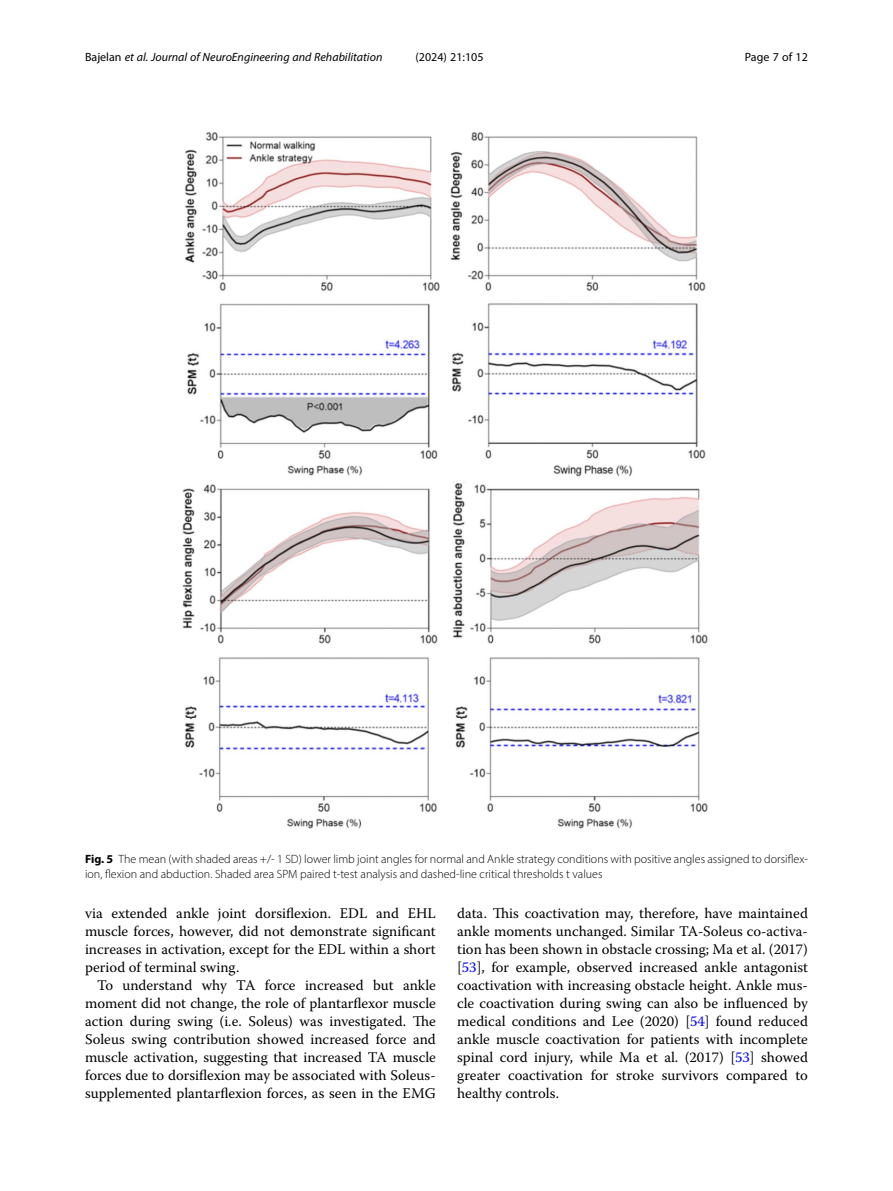
<style>
.page{position:relative;width:893px;height:1191px;background:#fff}
.page>*{position:absolute;margin:0;border:0;box-sizing:border-box;transform-origin:0 0}
.Body_Text_Indent{font:14.7px/18px "Warnock Pro";color:#000;text-align:justify}
.Figure_Caption{font:300 12px/15px "Myriad Pro";color:#000}
.t1{font:italic 12px "Myriad Pro";color:#000}
.t2{font:12px "Myriad Pro";color:#000}
.s1{font-style:normal}
.s2{font-weight:700}
.s3{color:#00f}
</style>
<div class="page">
<img style="left:182px;top:132px;width:526px;height:697px">
<p class="t1" style="left:85px;top:50px;width:299px"><span class="s1">Bajelan</span> et al. Journal of NeuroEngineering and Rehabilitation</p>
<p class="t2" style="left:415px;top:50px;width:70px">(2024) 21:105</p>
<p class="t2" style="left:745px;top:50px;width:65px">Page 7 of 12</p>
<p class="Figure_Caption" style="left:85px;top:851px;width:724px"><span class="s2">Fig. 5</span> The mean (with shaded areas +/- 1 SD) lower limb joint angles for normal and Ankle strategy conditions with positive angles assigned to dorsiflex&shy;ion, flexion and abduction. Shaded area SPM paired t-test analysis and dashed-line critical thresholds t values</p>
<p class="Body_Text_Indent" style="left:85px;top:904px;width:352px">via extended ankle joint dorsiflexion. EDL and EHL muscle forces, however, did not demonstrate significant increases in activation, except for the EDL within a short period of terminal swing.</p>
<p class="Body_Text_Indent" style="left:85px;top:976px;width:352px;text-indent:12px">To understand why TA force increased but ankle moment did not change, the role of plantarflexor muscle action during swing (i.e. Soleus) was investigated. The Soleus swing contribution showed increased force and muscle activation, suggesting that increased TA muscle forces due to dorsiflexion may be associated with Soleus&shy;supplemented plantarflexion forces, as seen in the EMG</p>
<p class="Body_Text_Indent" style="left:457px;top:904px;width:352px">data. This coactivation may, therefore, have maintained ankle moments unchanged. Similar TA-Soleus co-activa&shy;tion has been shown in obstacle crossing; Ma et al. (2017) [<span class="s3">53</span>], for example, observed increased ankle antagonist coactivation with increasing obstacle height. Ankle mus&shy;cle coactivation during swing can also be influenced by medical conditions and Lee (2020) [<span class="s3">54</span>] found reduced ankle muscle coactivation for patients with incomplete spinal cord injury, while Ma et al. (2017) [<span class="s3">53</span>] showed greater coactivation for stroke survivors compared to healthy controls.</p>
</div>
